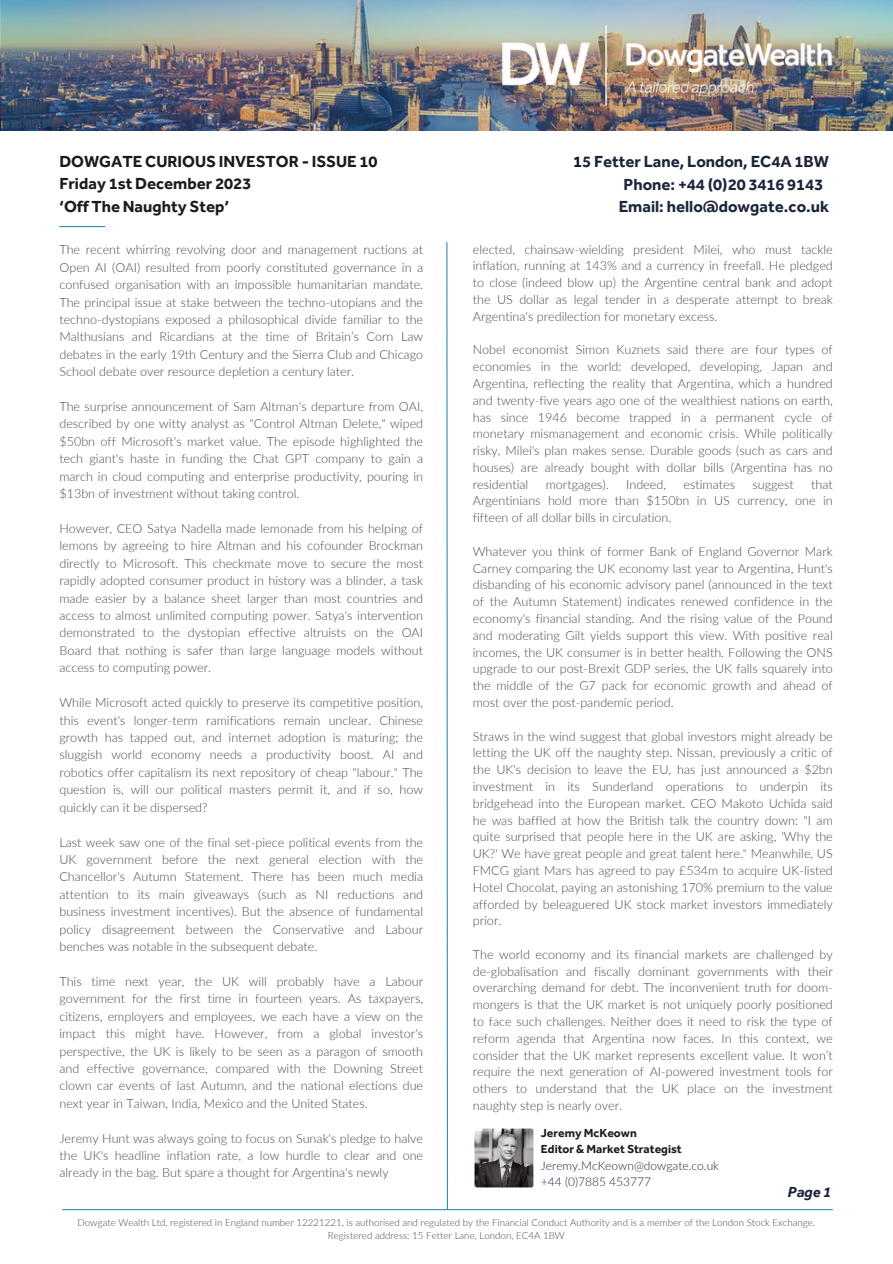
<style>
.page{position:relative;width:893px;height:1264px;background:#fff}
.page>*{position:absolute;margin:0;border:0;box-sizing:border-box;transform-origin:0 0}
.t1{font:700 16.5px "Effra Trial";color:#1c253a}
.t2{font:700 16.5px "Effra Trial";color:#1a1b1e}
.t3{font:italic 700 15px "Effra Trial";color:#1c253a}
.t4{font:300 12.6px/16.8px "Lato";color:#4a4a4a;text-align:justify}
.t5{font:300 12px "Lato";color:#1c253a}
.t6{font:700 12px "Effra Trial";color:#1a1b1e}
.t7{font:300 9.75px/13px "Lato";color:#4a4a4a;text-align:center}
.s1{color:#1a1b1e}
</style>
<div class="page">
<img style="left:1px;top:0;width:891px;height:131px">
<svg style="left:446px;top:242px;width:2px;height:966px;background:#88bedc"></svg>
<hr style="left:59px;top:226px;width:46px;height:1px;background:#2e8ec3">
<hr style="left:62px;top:1208px;width:770px;height:2px;background:#2e8ec3">
<svg style="left:474px;top:1128px;width:60px;height:60px;background:#767473"></svg>
<img style="left:501px;top:24px;width:331px;height:82px">
<p class="t2" style="left:59px;top:152px;width:319px">DOWGATE CURIOUS INVESTOR - ISSUE 10</p>
<p class="t2" style="left:59px;top:196px;width:171px">‘Off The Naughty Step’</p>
<p class="t2" style="left:59px;top:174px;width:193px">Friday 1st December 2023</p>
<p class="t4" style="left:59px;top:241px;width:365px;line-height:17.4px">The recent whirring revolving door and management ructions at Open AI (OAI) resulted from poorly constituted governance in a confused organisation with an impossible humanitarian mandate.<br>The principal issue at stake between the techno-utopians and the techno-dystopians exposed a philosophical divide familiar to the Malthusians and Ricardians at the time of Britain’s Corn Law debates in the early 19th Century and the Sierra Club and Chicago School debate over resource depletion a century later.</p>
<p class="t4" style="left:59px;top:397px;width:365px;line-height:17.4px">The surprise announcement of Sam Altman's departure from OAI, described by one witty analyst as "Control Altman Delete," wiped $50bn off Microsoft's market value. The episode highlighted the tech giant's haste in funding the Chat GPT company to gain a march in cloud computing and enterprise productivity, pouring in $13bn of investment without taking control.</p>
<p class="t4" style="left:59px;top:519px;width:365px;line-height:17.4px">However, CEO Satya Nadella made lemonade from his helping of lemons by agreeing to hire Altman and his cofounder Brockman directly to Microsoft. This checkmate move to secure the most rapidly adopted consumer product in history was a blinder, a task made easier by a balance sheet larger than most countries and access to almost unlimited computing power. Satya's intervention demonstrated to the dystopian effective altruists on the OAI Board that nothing is safer than large language models without access to computing power.</p>
<p class="t4" style="left:59px;top:693px;width:365px;line-height:17.4px">While Microsoft acted quickly to preserve its competitive position, this event's longer-term ramifications remain unclear. Chinese growth has tapped out, and internet adoption is maturing; the sluggish world economy needs a productivity boost. AI and robotics offer capitalism its next repository of cheap "labour." The question is, will our political masters permit it, and if so, how quickly can it be dispersed?</p>
<p class="t4" style="left:59px;top:833px;width:365px;line-height:17.4px">Last week saw one of the final set-piece political events from the UK government before the next general election with the Chancellor's Autumn Statement. There has been much media attention to its main giveaways (such as NI reductions and business investment incentives). But the absence of fundamental policy disagreement between the Conservative and Labour benches was notable in the subsequent debate.</p>
<p class="t4" style="left:59px;top:972px;width:365px;line-height:17.4px">This time next year, the UK will probably have a Labour government for the first time in fourteen years. As taxpayers, citizens, employers and employees, we each have a view on the impact this might have. However, from a global investor's perspective, the UK is likely to be seen as a paragon of smooth and effective governance, compared with the Downing Street clown car events of last Autumn, and the national elections due next year in Taiwan, India, Mexico and the United States.</p>
<p class="t4" style="left:59px;top:1128px;width:365px;line-height:17.4px">Jeremy Hunt was always going to focus on Sunak's pledge to halve the UK's headline inflation rate, a low hurdle to clear and one already in the bag. But spare a thought for Argentina's newly</p>
<p class="t1" style="left:573px;top:152px;width:257px"><span class="s1">1</span>5 Fetter Lane, London, EC4A 1BW</p>
<p class="t1" style="left:623px;top:174px;width:201px">Phone: +44 (0)20 3416 9143</p>
<p class="t1" style="left:618px;top:197px;width:212px">Email: hello@dowgate.co.uk</p>
<p class="t4" style="left:472px;top:240px;width:361px">elected, chainsaw-wielding president Milei, who must tackle inflation, running at 143% and a currency in freefall. He pledged to close (indeed blow up) the Argentine central bank and adopt the US dollar as legal tender in a desperate attempt to break Argentina's predilection for monetary excess.</p>
<p class="t4" style="left:472px;top:341px;width:361px">Nobel economist Simon Kuznets said there are four types of economies in the world: developed, developing, Japan and Argentina, reflecting the reality that Argentina, which a hundred and twenty-five years ago one of the wealthiest nations on earth, has since 1946 become trapped in a permanent cycle of monetary mismanagement and economic crisis. While politically risky, Milei's plan makes sense. Durable goods (such as cars and houses) are already bought with dollar bills (Argentina has no residential</p>
<p class="t4" style="left:545px;top:475px;width:64px">mortgages).</p>
<p class="t4" style="left:626px;top:475px;width:41px">Indeed,</p>
<p class="t4" style="left:683px;top:475px;width:53px">estimates</p>
<p class="t4" style="left:752px;top:475px;width:43px">suggest</p>
<p class="t4" style="left:472px;top:475px;width:361px;text-indent:338px">that Argentinians hold more than $150bn in US currency, one in fifteen of all dollar bills in circulation.</p>
<p class="t4" style="left:472px;top:542px;width:361px">Whatever you think of former Bank of England Governor Mark Carney comparing the UK economy last year to Argentina, Hunt's disbanding of his economic advisory panel (announced in the text of the Autumn Statement) indicates renewed confidence in the economy's financial standing. And the rising value of the Pound and moderating Gilt yields support this view. With positive real incomes, the UK consumer is in better health. Following the ONS upgrade to our post-Brexit GDP series, the UK falls squarely into the middle of the G7 pack for economic growth and ahead of most over the post-pandemic period.</p>
<p class="t4" style="left:472px;top:727px;width:361px">Straws in the wind suggest that global investors might already be letting the UK off the naughty step. Nissan, previously a critic of the UK's decision to leave the EU, has just announced a $2bn investment in its Sunderland operations to underpin its bridgehead into the European market. CEO Makoto Uchida said he was baffled at how the British talk the country down: "I am quite surprised that people here in the UK are asking, 'Why the UK?' We have great people and great talent here." Meanwhile, US FMCG giant Mars has agreed to pay £534m to acquire UK-listed Hotel Chocolat, paying an astonishing 170% premium to the value afforded by beleaguered UK stock market investors immediately prior.</p>
<p class="t4" style="left:472px;top:945px;width:361px">The world economy and its financial markets are challenged by de-globalisation and fiscally dominant governments with their overarching demand for debt. The inconvenient truth for doom&shy;mongers is that the UK market is not uniquely poorly positioned to face such challenges. Neither does it need to risk the type of reform agenda that Argentina now faces. In this context, we consider that the UK market represents excellent value. It won’t require the next generation of AI-powered investment tools for others to understand that the UK place on the investment naughty step is nearly over.</p>
<p class="t6" style="left:541px;top:1125px;width:97px">Jeremy McKeown</p>
<p class="t6" style="left:541px;top:1141px;width:142px">Editor &amp; Market Strategist</p>
<p class="t5" style="left:541px;top:1158px;width:179px">Jeremy.McKeown@dowgate.co.uk</p>
<p class="t5" style="left:541px;top:1174px;width:112px">+44 (0)7885 453777</p>
<p class="t3" style="left:787px;top:1183px;width:45px">Page 1</p>
<p class="t7" style="left:77px;top:1215px;width:739px">Dowgate Wealth Ltd, registered in England number 12221221, is authorised and regulated by the Financial Conduct Authority and is a member of the London Stock Exchange.<br>Registered address: 15 Fetter Lane, London, EC4A 1BW</p>
</div>
